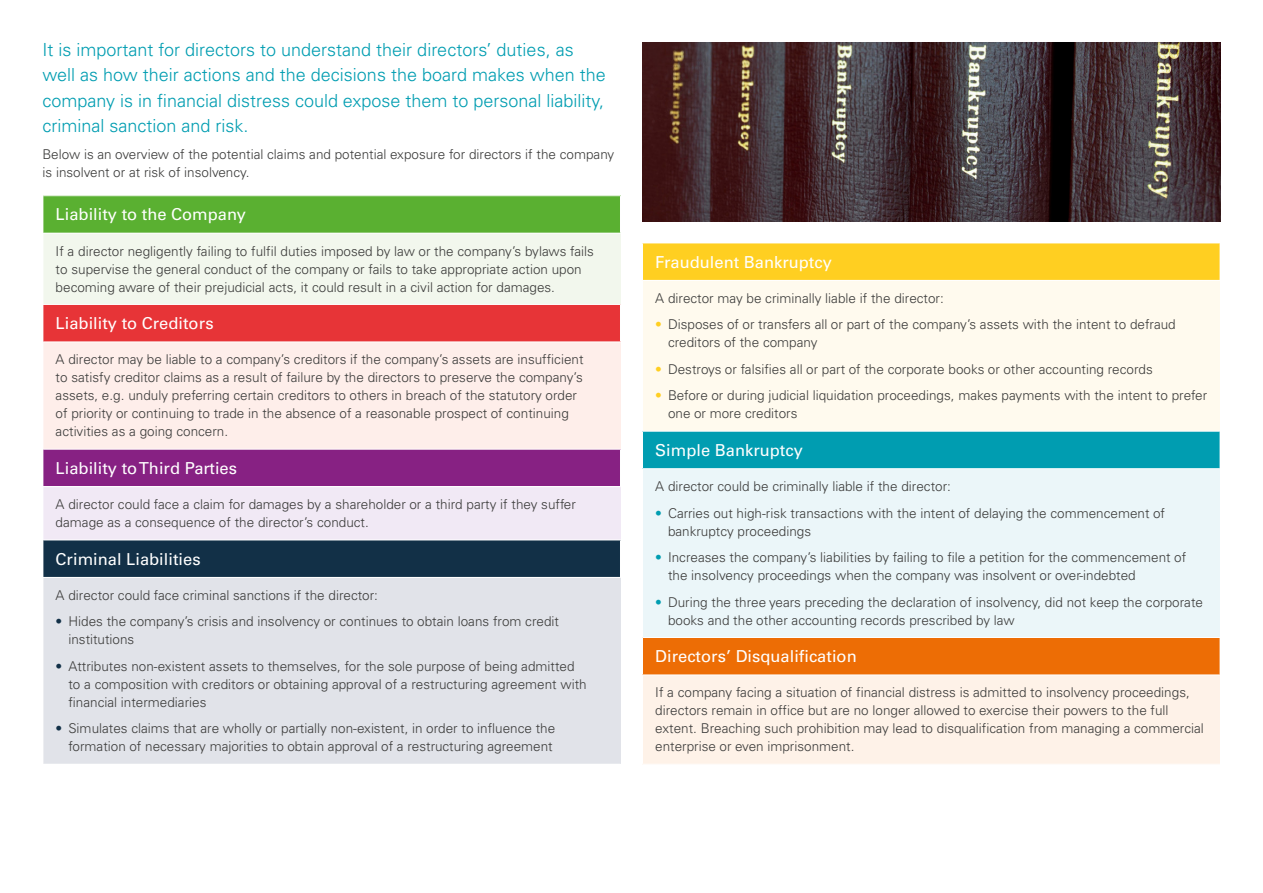
<style>
.page{position:relative;width:1263px;height:893px;background:#fff}
.page>*{position:absolute;margin:0;border:0;box-sizing:border-box;transform-origin:0 0}
.t1{font:300 18px/25.5px "Univers LTCYR 45";color:#009db1}
.t2{font:16.5px "Univers LTCYR 55 Roman";color:#fff}
.t3{font:300 13.5px/18px "Univers LTCYR 45";color:#3c3c3b}
.s1{color:#123047}
.s2{color:#ffcf21}
.s3{color:#009db1}
</style>
<div class="page">
<div style="left:43px;top:196px;width:577px;height:37px;background:#5ab031"></div>
<div style="left:43px;top:233px;width:577px;height:71px;background:#f2f7ed"></div>
<div style="left:43px;top:304px;width:577px;height:38px;background:#e73437"></div>
<div style="left:43px;top:342px;width:577px;height:107px;background:#feeeea"></div>
<div style="left:43px;top:449px;width:577px;height:38px;background:#872183"></div>
<div style="left:43px;top:487px;width:577px;height:53px;background:#f1e9f5"></div>
<div style="left:43px;top:540px;width:577px;height:37px;background:#123047"></div>
<div style="left:43px;top:577px;width:577px;height:187px;background:#e1e3e9"></div>
<hr style="left:43px;top:196px;width:1px;height:37px;background:#fff">
<hr style="left:43px;top:233px;width:578px;height:1px;background:#fff">
<hr style="left:43px;top:234px;width:1px;height:70px;background:#fff">
<hr style="left:43px;top:304px;width:578px;height:1px;background:#fff">
<hr style="left:43px;top:305px;width:1px;height:37px;background:#fff">
<hr style="left:43px;top:342px;width:578px;height:1px;background:#fff">
<hr style="left:43px;top:342px;width:1px;height:107px;background:#fff">
<hr style="left:43px;top:449px;width:578px;height:1px;background:#fff">
<hr style="left:43px;top:450px;width:1px;height:36px;background:#fff">
<hr style="left:43px;top:486px;width:578px;height:1px;background:#fff">
<hr style="left:43px;top:487px;width:1px;height:53px;background:#fff">
<hr style="left:43px;top:540px;width:578px;height:1px;background:#fff">
<hr style="left:43px;top:540px;width:1px;height:37px;background:#fff">
<hr style="left:43px;top:577px;width:578px;height:1px;background:#fff">
<hr style="left:43px;top:578px;width:1px;height:186px;background:#fff">
<div style="left:642px;top:243px;width:578px;height:37px;background:#ffcf21"></div>
<div style="left:642px;top:280px;width:578px;height:151px;background:#fffaee"></div>
<div style="left:642px;top:431px;width:578px;height:38px;background:#009db1"></div>
<div style="left:642px;top:469px;width:578px;height:168px;background:#ebf6f9"></div>
<div style="left:642px;top:637px;width:578px;height:38px;background:#ed6d05"></div>
<div style="left:642px;top:675px;width:578px;height:89px;background:#fef2e8"></div>
<hr style="left:642px;top:243px;width:1px;height:37px;background:#fff">
<hr style="left:642px;top:280px;width:578px;height:1px;background:#fff">
<hr style="left:642px;top:281px;width:1px;height:150px;background:#fff">
<hr style="left:642px;top:431px;width:578px;height:1px;background:#fff">
<hr style="left:642px;top:432px;width:1px;height:36px;background:#fff">
<hr style="left:642px;top:468px;width:578px;height:1px;background:#fff">
<hr style="left:642px;top:469px;width:1px;height:168px;background:#fff">
<hr style="left:642px;top:637px;width:578px;height:1px;background:#fff">
<hr style="left:642px;top:638px;width:1px;height:37px;background:#fff">
<hr style="left:642px;top:675px;width:578px;height:1px;background:#fff">
<hr style="left:642px;top:675px;width:1px;height:89px;background:#fff">
<hr style="left:642px;top:243px;width:578px;height:1px;background:#fff">
<img style="left:642px;top:43px;width:578px;height:178px">
<p class="t1" style="left:43px;top:36px;width:565px">It is important for directors to understand their directors’ duties, as well as how their actions and the decisions the board makes when the company is in financial distress could expose them to personal liability, criminal sanction and risk.</p>
<p class="t3" style="left:43px;top:144px;width:573px">Below is an overview of the potential claims and potential exposure for directors if the company is insolvent or at risk of insolvency.</p>
<p class="t2" style="left:56px;top:203px;width:192px">Liability to the Company</p>
<p class="t3" style="left:56px;top:242px;width:540px">If a director negligently failing to fulfil duties imposed by law or the company’s bylaws fails to supervise the general conduct of the company or fails to take appropriate action upon becoming aware of their prejudicial acts, it could result in a civil action for damages.</p>
<p class="t2" style="left:56px;top:312px;width:160px">Liability to Creditors</p>
<p class="t3" style="left:56px;top:350px;width:529px">A director may be liable to a company’s creditors if the company’s assets are insufficient to satisfy creditor claims as a result of failure by the directors to preserve the company’s assets, e.g. unduly preferring certain creditors to others in breach of the statutory order of priority or continuing to trade in the absence of a reasonable prospect of continuing activities as a going concern.</p>
<p class="t2" style="left:56px;top:457px;width:183px">Liability to Third Parties</p>
<p class="t3" style="left:56px;top:495px;width:522px">A director could face a claim for damages by a shareholder or a third party if they suffer damage as a consequence of the director’s conduct.</p>
<p class="t2" style="left:56px;top:547px;width:146px">Criminal Liabilities</p>
<p class="t3" style="left:56px;top:586px;width:324px">A director could face criminal sanctions if the director:</p>
<p class="t3" style="left:68px;top:612px;width:492px;text-indent:-13px"><span class="s1">•</span> Hides the company’s crisis and insolvency or continues to obtain loans from credit institutions</p>
<p class="t3" style="left:68px;top:657px;width:520px;text-indent:-13px"><span class="s1">•</span> Attributes non-existent assets to themselves, for the sole purpose of being admitted to a composition with creditors or obtaining approval of a restructuring agreement with financial intermediaries</p>
<p class="t3" style="left:56px;top:719px;width:501px;text-align:right"><span class="s1">•</span> Simulates claims that are wholly or partially non-existent, in order to influence the formation of necessary majorities to obtain approval of a restructuring agreement</p>
<p class="t2" style="left:655px;top:250px;width:178px">Fraudulent Bankruptcy</p>
<p class="t3" style="left:655px;top:289px;width:290px">A director may be criminally liable if the director:</p>
<p class="t3" style="left:668px;top:315px;width:509px;text-indent:-13px"><span class="s2">•</span> Disposes of or transfers all or part of the company’s assets with the intent to defraud creditors of the company</p>
<p class="t3" style="left:655px;top:360px;width:499px"><span class="s2">•</span> Destroys or falsifies all or part of the corporate books or other accounting records</p>
<p class="t3" style="left:668px;top:386px;width:541px;text-indent:-13px"><span class="s2">•</span> Before or during judicial liquidation proceedings, makes payments with the intent to prefer one or more creditors</p>
<p class="t2" style="left:655px;top:439px;width:149px">Simple Bankruptcy</p>
<p class="t3" style="left:655px;top:477px;width:297px">A director could be criminally liable if the director:</p>
<p class="t3" style="left:668px;top:504px;width:498px;text-indent:-13px"><span class="s3">•</span> Carries out high-risk transactions with the intent of delaying the commencement of bankruptcy proceedings</p>
<p class="t3" style="left:668px;top:548px;width:520px;text-indent:-13px"><span class="s3">•</span> Increases the company’s liabilities by failing to file a petition for the commencement of the insolvency proceedings when the company was insolvent or over-indebted</p>
<p class="t3" style="left:668px;top:593px;width:536px;text-indent:-13px"><span class="s3">•</span> During the three years preceding the declaration of insolvency, did not keep the corporate books and the other accounting records prescribed by law</p>
<p class="t2" style="left:655px;top:645px;width:203px">Directors’ Disqualification</p>
<p class="t3" style="left:655px;top:683px;width:550px">If a company facing a situation of financial distress is admitted to insolvency proceedings, directors remain in office but are no longer allowed to exercise their powers to the full extent. Breaching such prohibition may lead to disqualification from managing a commercial enterprise or even imprisonment.</p>
</div>
